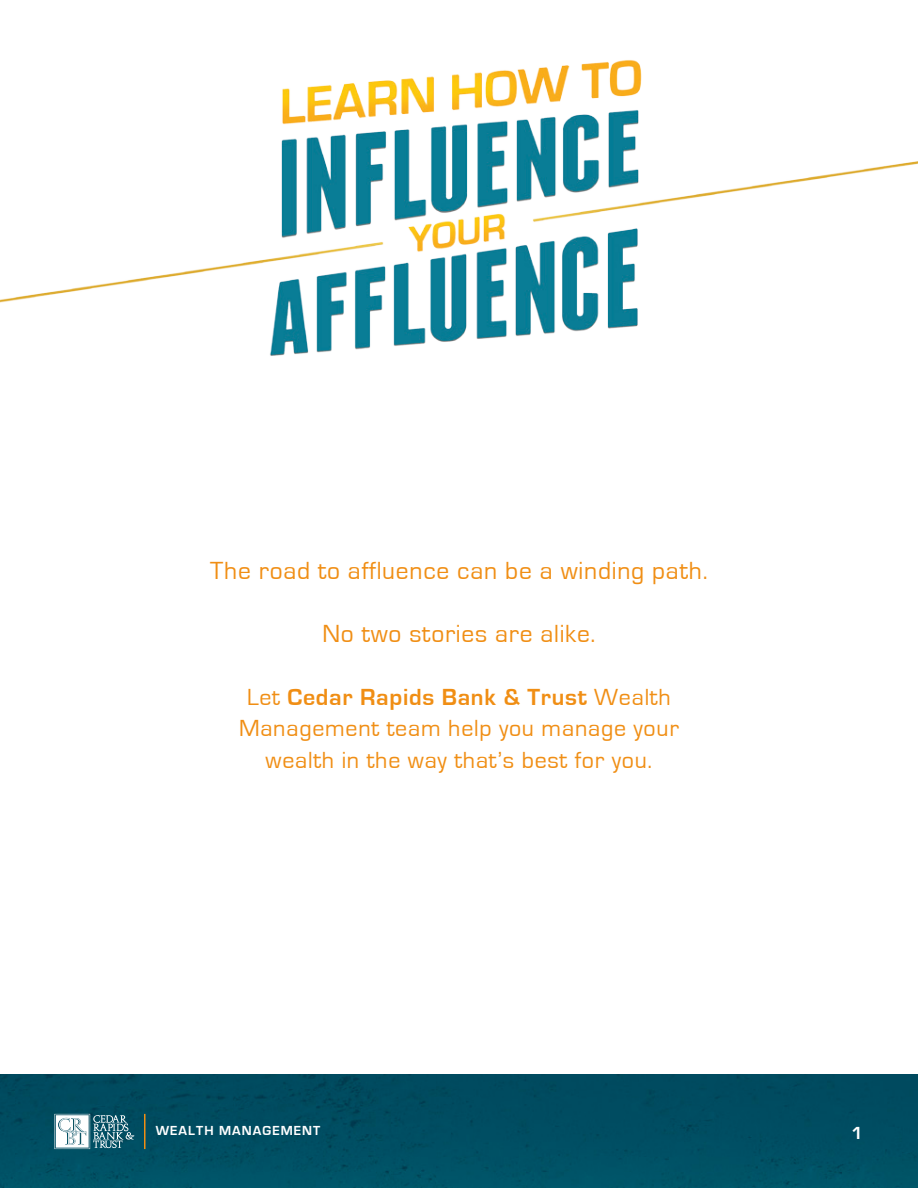
<style>
.page{position:relative;width:918px;height:1188px;background:#fff}
.page>*{position:absolute;margin:0;border:0;box-sizing:border-box;transform-origin:0 0}
.t1{font:25.5px "Eurostile";letter-spacing:.03em;color:#f08e14}
.t2{font:24px/31.5px "Eurostile";letter-spacing:.03em;color:#f08e14;text-align:center}
.t3{font:700 18px "Eurostile";color:#fff}
.t4{font:700 13.5px "Eurostile";letter-spacing:.08em;color:#fff}
.s1{font-weight:700}
</style>
<div class="page">
<img style="left:0;top:1075px;width:918px;height:113px">
<svg style="left:54px;top:1114px;width:80px;height:35px"></svg>
<hr style="left:144px;top:1114px;width:2px;height:35px;background:#f08e14">
<img style="left:0;top:60px;width:918px;height:296px">
<p class="t1" style="left:210px;top:556px;width:499px">The road to affluence can be a winding path.</p>
<p class="t1" style="left:322px;top:619px;width:275px">No two stories are alike.</p>
<p class="t2" style="left:239px;top:681px;width:441px">Let <span class="s1">Cedar Rapids Bank &amp; Trust</span> Wealth<br>Management team help you manage your wealth in the way that’s best for you.</p>
<p class="t4" style="left:156px;top:1123px;width:166px">WEALTH MANAGEMENT</p>
<p class="t3" style="left:851px;top:1124px;width:13px">1</p>
</div>
